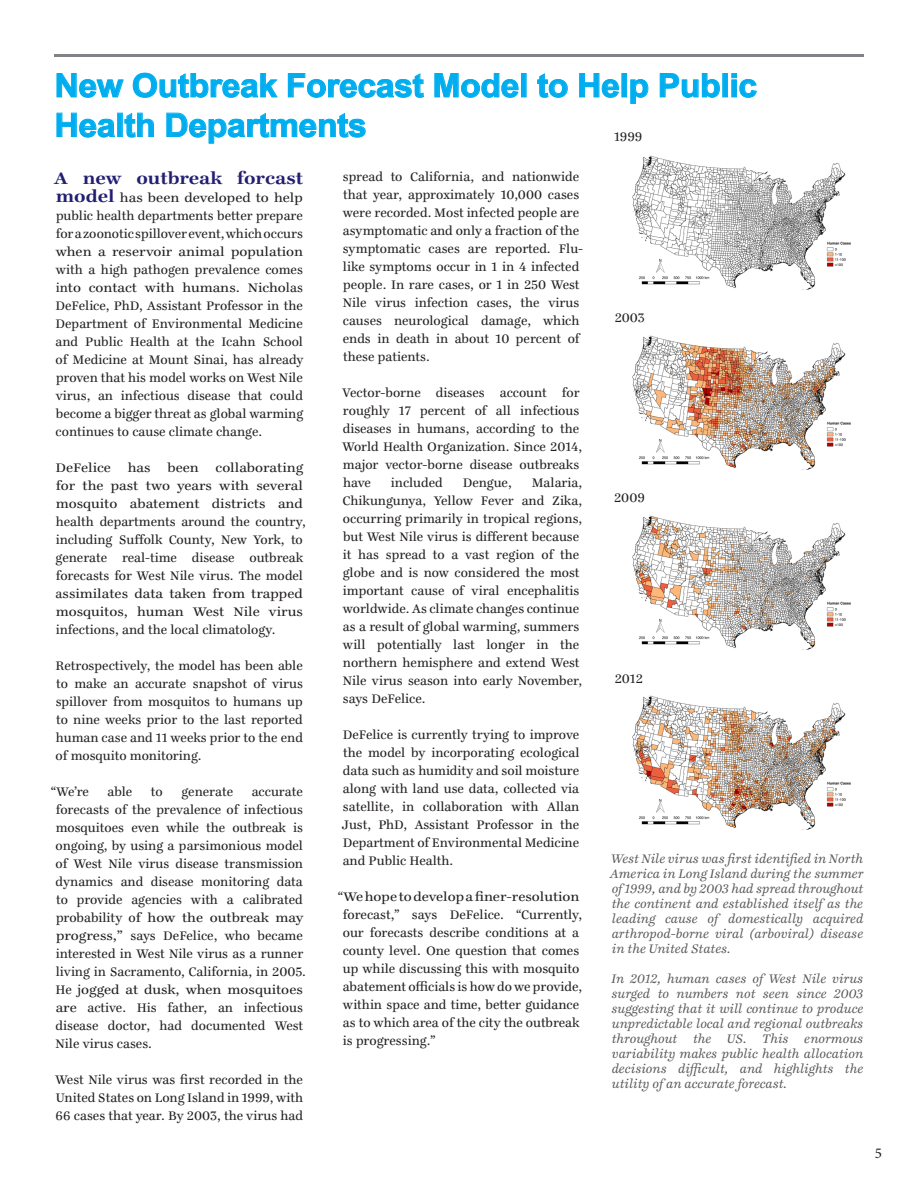
<style>
.page{position:relative;width:918px;height:1188px;background:#fff}
.page>*{position:absolute;margin:0;border:0;box-sizing:border-box;transform-origin:0 0}
.t1{font:700 32.7px/39.6px "Arial";letter-spacing:-.01em;color:#00aeef}
.t2{font:700 18px "Ingeborg";letter-spacing:-.005em;color:#221e72;scale:1.15 1}
.t3{font:15px "Minion Pro";color:#231f20}
.t4{font:13.5px/18px "Ingeborg";color:#231f20}
.t5{font:13.5px/18px "Ingeborg";color:#231f20;text-align:justify;scale:1.1 1}
.t6{font:italic 13.5px/15px "Ingeborg";color:#57585a;text-align:justify}
.s1{font-weight:700;font-size:18px;color:#221e72}
</style>
<div class="page">
<hr style="left:54px;top:54px;width:810px;height:3px;background:#808285">
<svg style="left:56px;top:73px;width:68px;height:25px"></svg>
<svg style="left:133px;top:72px;width:145px;height:26px"></svg>
<svg style="left:288px;top:73px;width:136px;height:25px"></svg>
<svg style="left:434px;top:73px;width:85px;height:25px"></svg>
<div style="left:521px;top:73px;width:5px;height:24px;border:1px solid #00aeef"></div>
<svg style="left:537px;top:73px;width:31px;height:25px"></svg>
<svg style="left:579px;top:73px;width:40px;height:25px"></svg>
<div style="left:622px;top:73px;width:5px;height:24px;border:1px solid #00aeef"></div>
<svg style="left:630px;top:79px;width:19px;height:25px"></svg>
<svg style="left:660px;top:73px;width:60px;height:25px"></svg>
<div style="left:722px;top:73px;width:6px;height:24px;border:1px solid #00aeef"></div>
<svg style="left:731px;top:73px;width:26px;height:25px"></svg>
<svg style="left:56px;top:112px;width:60px;height:26px"></svg>
<div style="left:117px;top:113px;width:6px;height:24px;border:1px solid #00aeef"></div>
<svg style="left:124px;top:112px;width:30px;height:26px"></svg>
<svg style="left:166px;top:112px;width:200px;height:32px"></svg>
<img style="left:632px;top:155px;width:219px;height:495px">
<img style="left:632px;top:695px;width:219px;height:135px">
<p class="t1" style="left:55px;top:67px;width:704px">New Outbreak Forecast Model to Help Public<br>Health Departments</p>
<p class="t2" style="left:54px;top:167px;width:218px">A new outbreak forcast</p>
<p class="t5" style="left:56px;top:189px;width:227px"><span class="s1">model</span> has been developed to help public health departments better prepare for a zoonotic spillover event, which occurs when a reservoir animal population with a high pathogen prevalence comes into contact with humans. Nicholas DeFelice, PhD, Assistant Professor in the Department of Environmental Medicine and Public Health at the Icahn School of Medicine at Mount Sinai, has already proven that his model works on West Nile virus, an infectious disease that could become a bigger threat as global warming continues to cause climate change.</p>
<p class="t5" style="left:56px;top:459px;width:229px;text-align:left">DeFelice has been collaborating for the past two years with several mosquito abatement districts and health departments around the country, including Suffolk County, New York, to generate real-time disease outbreak forecasts for West Nile virus. The model assimilates data taken from trapped mosquitos, human West Nile virus infections, and the local climatology.</p>
<p class="t4" style="left:56px;top:657px;width:249px;text-align:justify">Retrospectively, the model has been able to make an accurate snapshot of virus spillover from mosquitos to humans up to nine weeks prior to the last reported human case and 11 weeks prior to the end of mosquito monitoring.</p>
<p class="t4" style="left:51px;top:783px;width:39px">“We’re</p>
<p class="t4" style="left:108px;top:783px;width:26px">able</p>
<p class="t4" style="left:151px;top:783px;width:13px">to</p>
<p class="t4" style="left:181px;top:783px;width:53px">generate</p>
<p class="t4" style="left:614px;top:127px;width:30px">1999</p>
<p class="t4" style="left:343px;top:167px;width:242px">spread to California, and nationwide that year, approximately 10,000 cases were recorded. Most infected people are asymptomatic and only a fraction of the symptomatic cases are reported. Flu&shy;like symptoms occur in 1 in 4 infected people. In rare cases, or 1 in 250 West Nile virus infection cases, the virus causes neurological damage, which ends in death in about 10 percent of these patients.</p>
<p class="t4" style="left:342px;top:383px;width:242px">Vector-borne diseases account for roughly 17 percent of all infectious diseases in humans, according to the<br>World Health Organization. Since 2014, major vector-borne disease outbreaks have</p>
<p class="t4" style="left:615px;top:309px;width:32px">2003</p>
<p class="t4" style="left:343px;top:473px;width:241px;text-indent:189px">Malaria, Chikungunya, Yellow Fever and Zika, occurring primarily in tropical regions, but West Nile virus is different because it has spread to a vast region of the globe and is now considered the most important cause of viral encephalitis worldwide. As climate changes continue as a result of global warming, summers will potentially last longer in the northern hemisphere and extend West Nile virus season into early November, says DeFelice.</p>
<p class="t4" style="left:342px;top:725px;width:239px;text-align:justify">DeFelice is currently trying to improve the model by incorporating ecological data such as humidity and soil moisture along with land use data, collected via satellite, in collaboration with Allan Just, PhD, Assistant Professor in the Department of Environmental Medicine and Public Health.</p>
<p class="t4" style="left:343px;top:887px;width:241px;text-indent:-5px">“We hope to develop a finer-resolution forecast,” says DeFelice. “Currently, our forecasts describe conditions at a county level. One question that comes up while discussing this with mosquito abatement officials is how do we provide, within space and time, better guidance as to which area of the city the outbreak is progressing.”</p>
<p class="t4" style="left:391px;top:473px;width:53px">included</p>
<p class="t4" style="left:463px;top:473px;width:50px">Dengue,</p>
<p class="t4" style="left:614px;top:489px;width:32px">2009</p>
<p class="t4" style="left:615px;top:669px;width:30px">2012</p>
<p class="t4" style="left:56px;top:783px;width:252px;text-indent:196px">accurate forecasts of the prevalence of infectious mosquitoes even while the outbreak is ongoing, by using a parsimonious model of West Nile virus disease transmission dynamics and disease monitoring data to provide agencies with a calibrated probability of how the outbreak may progress,” says DeFelice, who became interested in West Nile virus as a runner living in Sacramento, California, in 2005.<br>He jogged at dusk, when mosquitoes are active. His father, an infectious disease doctor, had documented West Nile virus cases.</p>
<p class="t4" style="left:55px;top:1071px;width:250px;text-align:justify">West Nile virus was first recorded in the United States on Long Island in 1999, with 66 cases that year. By 2003, the virus had</p>
<p class="t6" style="left:610px;top:851px;width:255px">West Nile virus was first identified in North America in Long Island during the summer of 1999, and by 2003 had spread throughout the continent and established itself as the leading cause of domestically acquired arthropod-borne viral (arboviral) disease in the United States.</p>
<p class="t6" style="left:612px;top:971px;width:253px">In 2012, human cases of West Nile virus surged to numbers not seen since 2003 suggesting that it will continue to produce unpredictable local and regional outbreaks throughout the US. This enormous variability makes public health allocation decisions difficult, and highlights the utility of an accurate forecast.</p>
<p class="t3" style="left:875px;top:1144px;width:9px">5</p>
</div>
